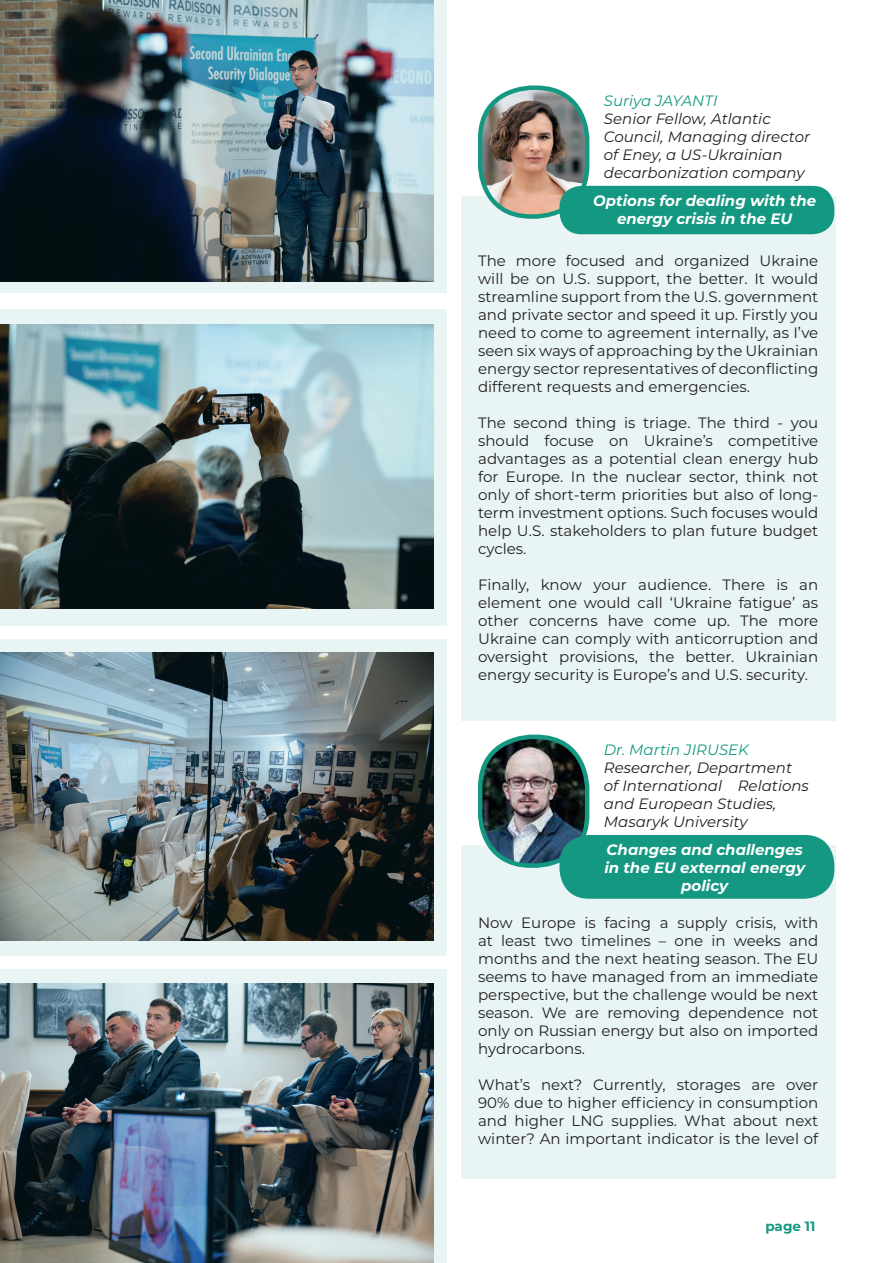
<style>
.page{position:relative;width:893px;height:1263px;background:#fff}
.page>*{position:absolute;margin:0;border:0;box-sizing:border-box;transform-origin:0 0}
.t1{font:15px/18px "Montserrat";color:#231f20;text-align:justify}
.t2{font:italic 15px/18px "Montserrat";color:#231f20}
.t3{font:italic 700 15px/18px "Montserrat";color:#fff;text-align:center}
.t4{font:italic 15px "Montserrat";color:#159882}
.t5{font:700 13.5px "Montserrat";color:#159882}
</style>
<div class="page">
<div style="left:461px;top:196px;width:374px;height:525px;background:#e9f5f5"></div>
<div style="left:461px;top:845px;width:374px;height:334px;background:#e9f5f5"></div>
<img style="left:480px;top:89px;width:107px;height:127px">
<div style="left:478px;top:85px;width:111px;height:134px;border:4px solid #159882;border-radius:51px"></div>
<img style="left:480px;top:737px;width:107px;height:129px">
<div style="left:478px;top:735px;width:111px;height:133px;border:4px solid #159882;border-radius:51px"></div>
<div style="left:559px;top:186px;width:275px;height:48px;background:#159882;border-radius:22px"></div>
<div style="left:559px;top:835px;width:275px;height:64px;background:#159882;border-radius:30px"></div>
<img style="left:0;top:0;width:446px;height:293px">
<svg style="left:1px;top:309px;width:446px;height:317px;background:#7b9093"></svg>
<img style="left:0;top:639px;width:446px;height:317px">
<img style="left:0;top:969px;width:446px;height:294px">
<p class="t4" style="left:604px;top:90px;width:115px">Suriya JAYANTI</p>
<p class="t2" style="left:604px;top:109px;width:208px">Senior Fellow, Atlantic<br>Council, Managing director of Eney, a US-Ukrainian decarbonization company</p>
<p class="t3" style="left:593px;top:191px;width:225px">Options for dealing with the energy crisis in the EU</p>
<p class="t1" style="left:478px;top:251px;width:342px">The more focused and organized Ukraine will be on U.S. support, the better. It would streamline support from the U.S. government and private sector and speed it up. Firstly you need to come to agreement internally, as I’ve seen six ways of approaching by the Ukrainian energy sector representatives of deconflicting different requests and emergencies.</p>
<p class="t1" style="left:478px;top:413px;width:342px">The second thing is triage. The third - you should focuse on Ukraine’s competitive advantages as a potential clean energy hub for Europe. In the nuclear sector, think not only of short-term priorities but also of long&shy;term investment options. Such focuses would help U.S. stakeholders to plan future budget cycles.</p>
<p class="t1" style="left:478px;top:575px;width:342px">Finally, know your audience. There is an element one would call ‘Ukraine fatigue’ as other concerns have come up. The more Ukraine can comply with anticorruption and oversight provisions, the better. Ukrainian energy security is Europe’s and U.S. security.</p>
<p class="t4" style="left:604px;top:739px;width:147px">Dr. Martin JIRUSEK</p>
<p class="t2" style="left:604px;top:758px;width:206px">Researcher, Department of International Relations and European Studies,<br>Masaryk University</p>
<p class="t3" style="left:604px;top:840px;width:202px">Changes and challenges in the EU external energy policy</p>
<p class="t1" style="left:478px;top:913px;width:342px">Now Europe is facing a supply crisis, with at least two timelines – one in weeks and months and the next heating season. The EU seems to have managed from an immediate perspective, but the challenge would be next season. We are removing dependence not only on Russian energy but also on imported hydrocarbons.</p>
<p class="t1" style="left:478px;top:1075px;width:342px">What’s next? Currently, storages are over 90% due to higher efficiency in consumption and higher LNG supplies. What about next winter? An important indicator is the level of</p>
<p class="t5" style="left:765px;top:1216px;width:51px">page 11</p>
</div>
